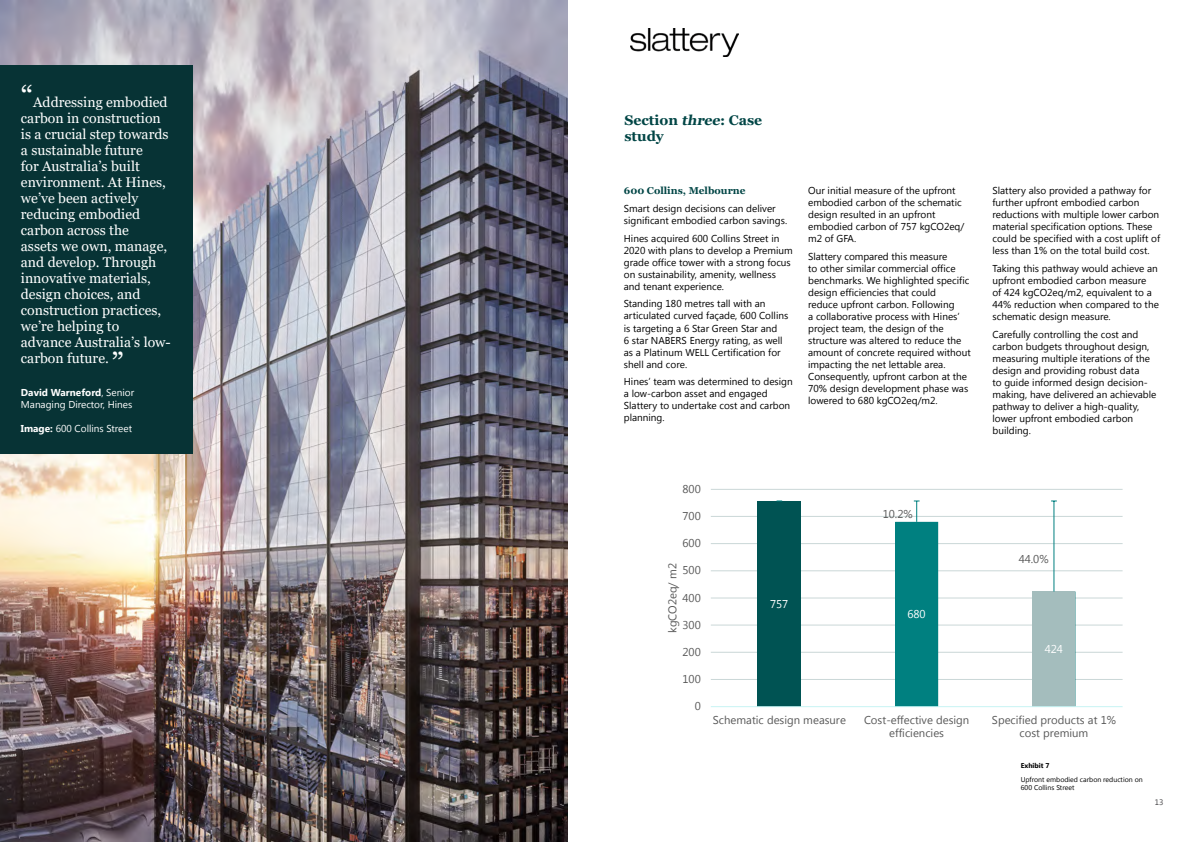
<style>
.page{position:relative;width:1191px;height:842px;background:#fff}
.page>*{position:absolute;margin:0;border:0;box-sizing:border-box;transform-origin:0 0}
.t1{font:14px/16px "Georgia";color:#fff}
.t2{font:700 14px/16px "Georgia";color:#004545}
.t3{font:11.3px/12.8px "Khmer UI";color:#595959;text-align:center}
.t4{font:11.3px "Khmer UI";letter-spacing:-.005em;color:#fff}
.t5{font:10px/12px "Khmer UI";color:#000}
.t6{font:10px/12px "Khmer UI";color:#fff}
.t7{font:700 10px "Georgia";color:#004545}
.t8{font:8px "Khmer UI";color:#414042}
.t9{font:7px/8px "Khmer UI";color:#000}
.t10{font:700 7px "Khmer UI";color:#000}
.s1{font-size:30px}
.s2{font-weight:700}
.s3{font-style:italic}
</style>
<div class="page">
<img style="left:631px;top:28px;width:107px;height:29px">
<img style="left:0;top:0;width:567px;height:842px">
<div style="left:0;top:65px;width:193px;height:389px;background:#073335"></div>
<hr style="left:711px;top:679px;width:411px;height:1px;background:#cad7d7">
<hr style="left:711px;top:652px;width:411px;height:1px;background:#cad7d7">
<hr style="left:711px;top:625px;width:411px;height:1px;background:#cad7d7">
<hr style="left:711px;top:597px;width:411px;height:1px;background:#cad7d7">
<hr style="left:711px;top:570px;width:411px;height:1px;background:#cad7d7">
<hr style="left:711px;top:543px;width:411px;height:1px;background:#cad7d7">
<hr style="left:711px;top:516px;width:411px;height:1px;background:#cad7d7">
<hr style="left:711px;top:489px;width:411px;height:1px;background:#cad7d7">
<svg style="left:801px;top:501px;width:274px;height:205px"></svg>
<div style="left:758px;top:501px;width:43px;height:206px;background:#005353"></div>
<div style="left:895px;top:522px;width:43px;height:185px;background:#008080"></div>
<div style="left:1032px;top:591px;width:43px;height:116px;background:#a4bdbd"></div>
<svg style="left:913px;top:500px;width:6px;height:22px"></svg>
<hr style="left:1053px;top:501px;width:1px;height:90px;background:#008080">
<hr style="left:711px;top:706px;width:411px;height:1px;background:#c7f4f4">
<p class="t1" style="left:21px;top:95px;width:151px"><span class="s1">“</span>Addressing embodied carbon in construction is a crucial step towards a sustainable future<br>for Australia’s built environment. At Hines, we’ve been actively reducing embodied carbon across the<br>assets we own, manage, and develop. Through innovative materials, design choices, and construction practices, we’re helping to advance Australia’s low&shy;carbon future. <span class="s1">”</span></p>
<p class="t6" style="left:21px;top:387px;width:115px"><span class="s2">David Warneford</span>, Senior<br>Managing Director, Hines</p>
<p class="t6" style="left:21px;top:423px;width:113px"><span class="s2">Image:</span> 600 Collins Street</p>
<h1 class="t2" style="left:624px;top:112px;width:139px">Section <span class="s3">three</span>: Case study</h1>
<p class="t7" style="left:624px;top:185px;width:123px">600 Collins, Melbourne</p>
<p class="t5" style="left:624px;top:203px;width:165px">Smart design decisions can deliver significant embodied carbon savings.</p>
<p class="t5" style="left:624px;top:232px;width:170px">Hines acquired 600 Collins Street in 2020 with plans to develop a Premium grade office tower with a strong focus on sustainability, amenity, wellness and tenant experience.</p>
<p class="t5" style="left:624px;top:298px;width:166px">Standing 180 metres tall with an articulated curved façade, 600 Collins is targeting a 6 Star Green Star and<br>6 star NABERS Energy rating, as well as a Platinum WELL Certification for shell and core.</p>
<p class="t5" style="left:624px;top:376px;width:170px">Hines’ team was determined to design a low-carbon asset and engaged<br>Slattery to undertake cost and carbon planning.</p>
<p class="t5" style="left:808px;top:185px;width:158px">Our initial measure of the upfront embodied carbon of the schematic design resulted in an upfront embodied carbon of 757 kgCO2eq/ m2 of GFA.</p>
<p class="t5" style="left:808px;top:250px;width:164px">Slattery compared this measure<br>to other similar commercial office benchmarks. We highlighted specific design efficiencies that could<br>reduce upfront carbon. Following<br>a collaborative process with Hines’ project team, the design of the structure was altered to reduce the amount of concrete required without impacting the net lettable area.<br>Consequently, upfront carbon at the 70% design development phase was lowered to 680 kgCO2eq/m2.</p>
<p class="t3" style="left:682px;top:483px;width:20px">800</p>
<p class="t3" style="left:682px;top:510px;width:20px">700</p>
<p class="t3" style="left:682px;top:537px;width:20px">600</p>
<p class="t3" style="left:666px;top:633px;width:72px;rotate:-90deg">kgCO2eq/ m2</p>
<p class="t3" style="left:682px;top:564px;width:20px">500</p>
<p class="t3" style="left:682px;top:591px;width:20px">400</p>
<p class="t3" style="left:682px;top:618px;width:20px">300</p>
<p class="t3" style="left:682px;top:646px;width:20px">200</p>
<p class="t3" style="left:682px;top:673px;width:20px">100</p>
<p class="t3" style="left:694px;top:700px;width:8px">0</p>
<p class="t4" style="left:770px;top:597px;width:20px">757</p>
<p class="t3" style="left:883px;top:507px;width:31px">10.2%</p>
<p class="t4" style="left:907px;top:608px;width:20px">680</p>
<p class="t5" style="left:992px;top:185px;width:169px">Slattery also provided a pathway for further upfront embodied carbon reductions with multiple lower carbon material specification options. These could be specified with a cost uplift of less than 1% on the total build cost.</p>
<p class="t5" style="left:992px;top:262px;width:168px">Taking this pathway would achieve an upfront embodied carbon measure<br>of 424 kgCO2eq/m2, equivalent to a 44% reduction when compared to the schematic design measure.</p>
<p class="t5" style="left:992px;top:328px;width:165px">Carefully controlling the cost and carbon budgets throughout design, measuring multiple iterations of the design and providing robust data<br>to guide informed design decision&shy;making, have delivered an achievable pathway to deliver a high-quality, lower upfront embodied carbon building.</p>
<p class="t3" style="left:1018px;top:553px;width:31px">44.0%</p>
<p class="t4" style="left:1044px;top:643px;width:20px">424</p>
<p class="t3" style="left:713px;top:714px;width:135px">Schematic design measure</p>
<p class="t3" style="left:864px;top:714px;width:107px">Cost-effective design efficiencies</p>
<p class="t3" style="left:992px;top:714px;width:125px">Specified products at 1% cost premium</p>
<p class="t10" style="left:1020px;top:762px;width:30px">Exhibit 7</p>
<p class="t9" style="left:1020px;top:776px;width:123px">Upfront embodied carbon reduction on<br>600 Collins Street</p>
<p class="t8" style="left:1154px;top:798px;width:10px">13</p>
</div>
